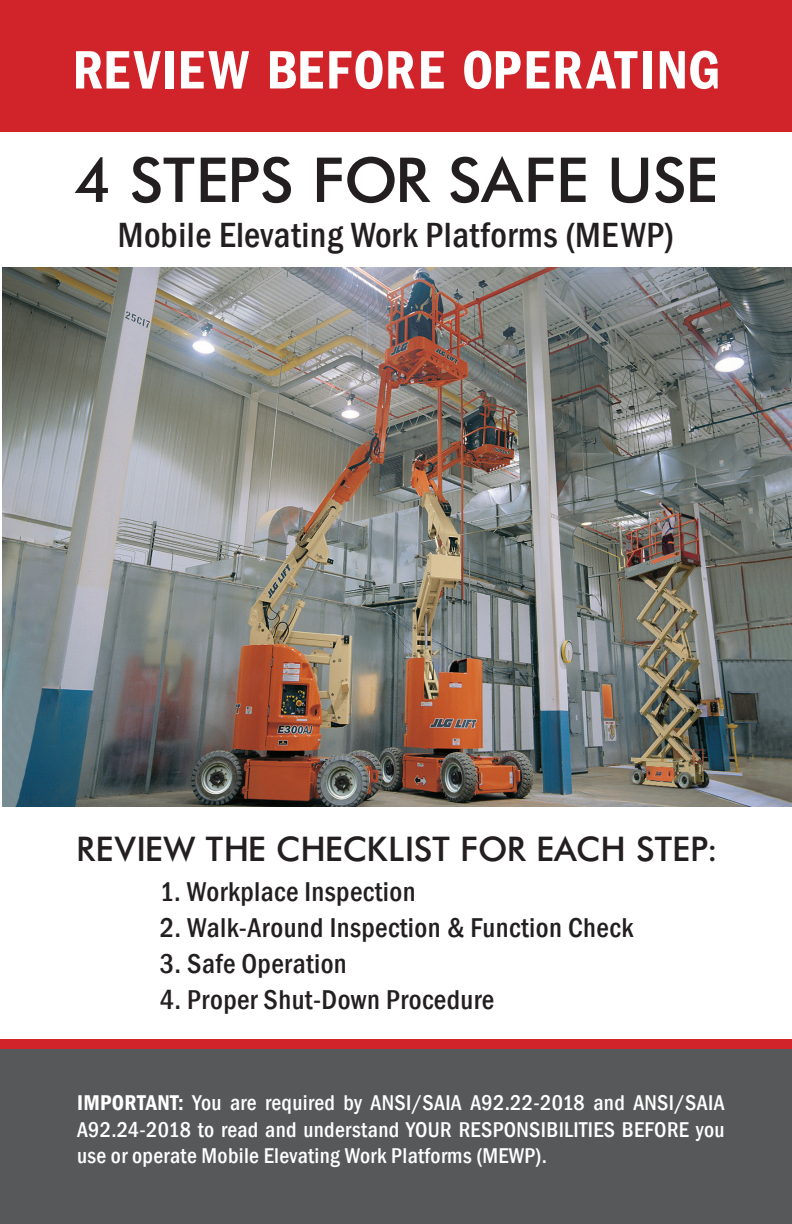
<style>
.page{position:relative;width:792px;height:1224px;background:#fff}
.page>*{position:absolute;margin:0;border:0;box-sizing:border-box;transform-origin:0 0}
.t1{font:500 62px "Futura BT";letter-spacing:-.005em;color:#231f20}
.t2{font:600 condensed 56px "Franklin Gothic";letter-spacing:.04em;color:#fff}
.t3{font:500 condensed 36px "Franklin Gothic";letter-spacing:.015em;color:#231f20}
.t4{font:500 34px "Futura BT";color:#231f20}
.t5{font:500 condensed 28px "Franklin Gothic";letter-spacing:.015em;color:#231f20}
.t6{font:500 condensed 22px/26.4px "Franklin Gothic";letter-spacing:.015em;color:#fff;text-align:justify}
.s1{font-weight:600}
</style>
<div class="page">
<div style="left:0;top:0;width:792px;height:132px;background:#d1232a"></div>
<img style="left:2px;top:267px;width:790px;height:539px">
<div style="left:0;top:1044px;width:792px;height:180px;background:#57585a"></div>
<div style="left:0;top:1039px;width:792px;height:9px;background:#d1232a"></div>
<p class="t2" style="left:72px;top:32px;width:650px">REVIEW BEFORE OPERATING</p>
<p class="t1" style="left:74px;top:142px;width:646px">4 STEPS FOR SAFE USE</p>
<p class="t3" style="left:118px;top:212px;width:557px">Mobile Elevating Work Platforms (MEWP)</p>
<p class="t4" style="left:76px;top:828px;width:643px">REVIEW THE CHECKLIST FOR EACH STEP:</p>
<p class="t5" style="left:160px;top:873px;width:257px">1. Workplace Inspection</p>
<p class="t5" style="left:160px;top:909px;width:475px">2. Walk-Around Inspection &amp; Function Check</p>
<p class="t5" style="left:160px;top:945px;width:189px">3. Safe Operation</p>
<p class="t5" style="left:160px;top:981px;width:336px">4. Proper Shut-Down Procedure</p>
<p class="t6" style="left:77px;top:1090px;width:649px"><span class="s1">IMPORTANT:</span> You are required by ANSI/SAIA A92.22-2018 and ANSI/SAIA A92.24-2018 to read and understand YOUR RESPONSIBILITIES BEFORE you use or operate Mobile Elevating Work Platforms (MEWP).</p>
</div>
